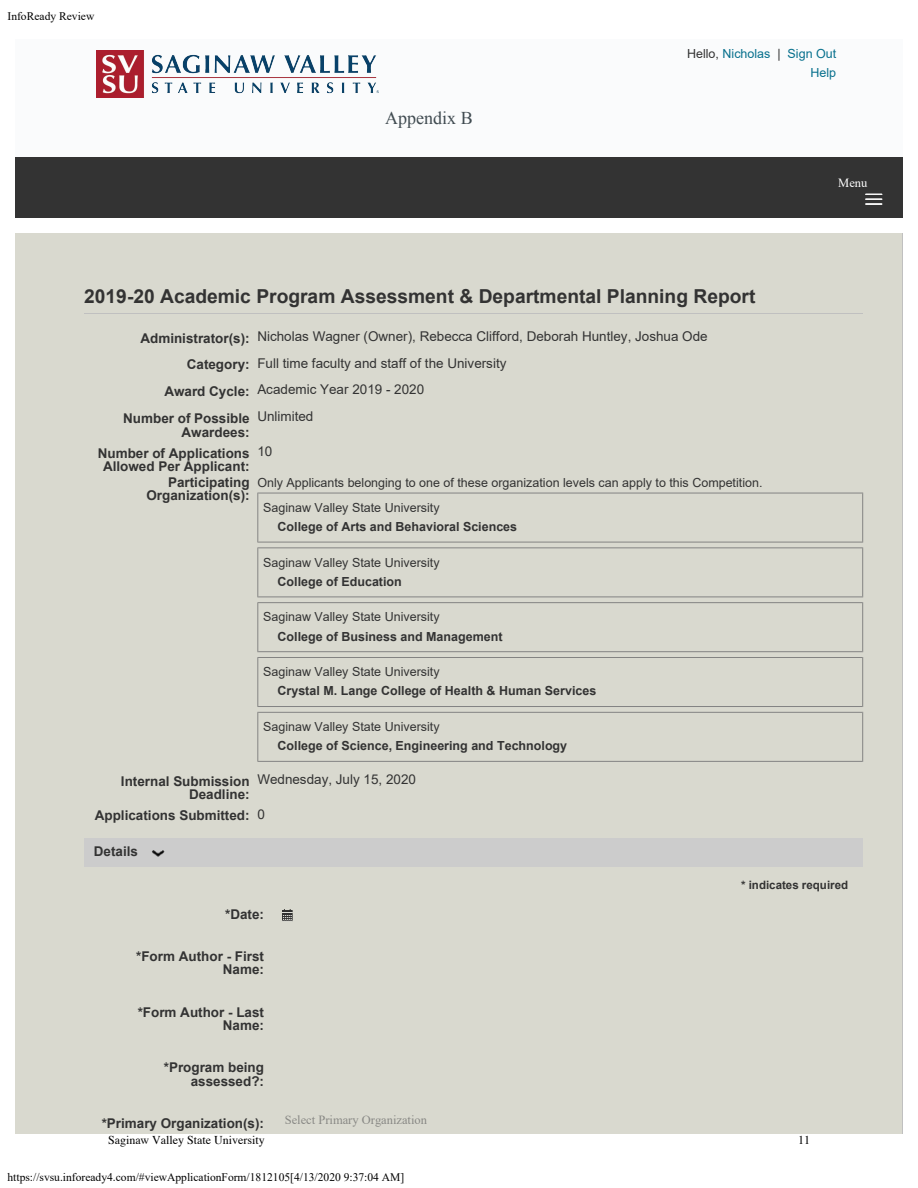
<style>
.page{position:relative;width:918px;height:1188px;background:#fff}
.page>*{position:absolute;margin:0;border:0;box-sizing:border-box;transform-origin:0 0}
.t1{font:700 19.2px "Arial";color:#333}
.t2{font:18px "Times New Roman";color:#404b51}
.t3{font:700 13.5px/13.5px "Arial";color:#333;text-align:right}
.t4{font:13.5px "Arial";color:#333}
.t5{font:700 12.45px/19.2px "Arial";color:#333}
.t6{font:12.45px/19.2px "Arial";color:#333}
.t7{font:12.45px/19.2px "Arial";color:#07708d;text-align:right}
.t8{font:12.45px "Times New Roman";color:rgb(92 92 92/.65)}
.t9{font:12.45px "Times New Roman";color:#fff}
.t10{font:12px "Times";color:#000}
.t11{font:11.55px "Times New Roman";color:#000}
.t12{font:700 11.55px "Arial";color:#333}
.s1{color:#333}
.s2{font-weight:700}
.s3{font-weight:400}
</style>
<div class="page">
<div style="left:15px;top:40px;width:888px;height:117px;background:#fafbfc"></div>
<div style="left:15px;top:234px;width:888px;height:900px;background:#d9d9cf"></div>
<hr style="left:902px;top:234px;width:1px;height:900px;background:#c0c0c0">
<hr style="left:84px;top:313px;width:779px;height:1px;background:#c0c0c0">
<svg style="left:257px;top:493px;width:606px;height:269px"></svg>
<div style="left:84px;top:838px;width:779px;height:29px;background:#ccc"></div>
<svg style="left:152px;top:850px;width:12px;height:6px"></svg>
<img style="left:282px;top:909px;width:11px;height:12px">
<div style="left:15px;top:157px;width:888px;height:61px;background:#333"></div>
<svg style="left:865px;top:193px;width:17px;height:12px"></svg>
<img style="left:96px;top:50px;width:282px;height:48px">
<p class="t11" style="left:8px;top:7px;width:88px">InfoReady Review</p>
<p class="t2" style="left:385px;top:106px;width:89px">Appendix B</p>
<p class="t7" style="left:687px;top:44px;width:151px"><span class="s1">Hello,</span> Nicholas <span class="s1">|</span> Sign Out<br>Help</p>
<p class="t9" style="left:838px;top:174px;width:31px">Menu</p>
<p class="t1" style="left:84px;top:283px;width:673px">2019-20 Academic Program Assessment &amp; Departmental Planning Report</p>
<p class="t4" style="left:140px;top:327px;width:569px"><span class="s2">Administrator(s):</span> Nicholas Wagner (Owner), Rebecca Clifford, Deborah Huntley, Joshua Ode</p>
<p class="t4" style="left:187px;top:354px;width:321px"><span class="s2">Category:</span> Full time faculty and staff of the University</p>
<p class="t4" style="left:164px;top:380px;width:261px"><span class="s2">Award Cycle:</span> Academic Year 2019 - 2020</p>
<p class="t3" style="left:123px;top:412px;width:128px">Number of Possible<br>Awardees:</p>
<p class="t4" style="left:257px;top:407px;width:58px">Unlimited</p>
<p class="t3" style="left:98px;top:447px;width:153px;text-align:center">Number of Applications<br>Allowed Per Applicant:</p>
<p class="t4" style="left:257px;top:442px;width:16px">10</p>
<p class="t3" style="left:146px;top:475px;width:105px">Participating<br>Organization(s):</p>
<p class="t5" style="left:278px;top:498px;width:241px;text-indent:-14px"><span class="s3">Saginaw Valley State University<br></span>College of Arts and Behavioral Sciences</p>
<p class="t6" style="left:278px;top:553px;width:164px;text-indent:-14px">Saginaw Valley State University<br><span class="s2">College of Education</span></p>
<p class="t5" style="left:278px;top:608px;width:227px;text-indent:-14px"><span class="s3">Saginaw Valley State University<br></span>College of Business and Management</p>
<p class="t5" style="left:278px;top:662px;width:320px;text-indent:-14px"><span class="s3">Saginaw Valley State University<br></span>Crystal M. Lange College of Health &amp; Human Services</p>
<p class="t5" style="left:278px;top:717px;width:291px;text-indent:-14px"><span class="s3">Saginaw Valley State University<br></span>College of Science, Engineering and Technology</p>
<p class="t6" style="left:257px;top:473px;width:507px">Only Applicants belonging to one of these organization levels can apply to this Competition.</p>
<p class="t3" style="left:121px;top:775px;width:130px">Internal Submission<br>Deadline:</p>
<p class="t4" style="left:257px;top:770px;width:160px">Wednesday, July 15, 2020</p>
<p class="t3" style="left:95px;top:809px;width:172px">Applications Submitted: <span class="s3">0</span></p>
<p class="t3" style="left:94px;top:845px;width:46px">Details</p>
<p class="t3" style="left:225px;top:907px;width:40px">*Date:</p>
<p class="t3" style="left:136px;top:950px;width:129px">*Form Author - First<br>Name:</p>
<p class="t3" style="left:138px;top:1005px;width:128px">*Form Author - Last<br>Name:</p>
<p class="t3" style="left:164px;top:1061px;width:102px">*Program being assessed?:</p>
<p class="t3" style="left:102px;top:1117px;width:164px">*Primary Organization(s):</p>
<p class="t8" style="left:285px;top:1111px;width:144px">Select Primary Organization</p>
<p class="t12" style="left:741px;top:877px;width:109px">* indicates required</p>
<p class="t10" style="left:108px;top:1129px;width:158px">Saginaw Valley State University</p>
<p class="t10" style="left:798px;top:1129px;width:13px">11</p>
<p class="t11" style="left:8px;top:1168px;width:398px">https://svsu.infoready4.com/#viewApplicationForm/1812105[4/13/2020 9:37:04 AM]</p>
</div>
